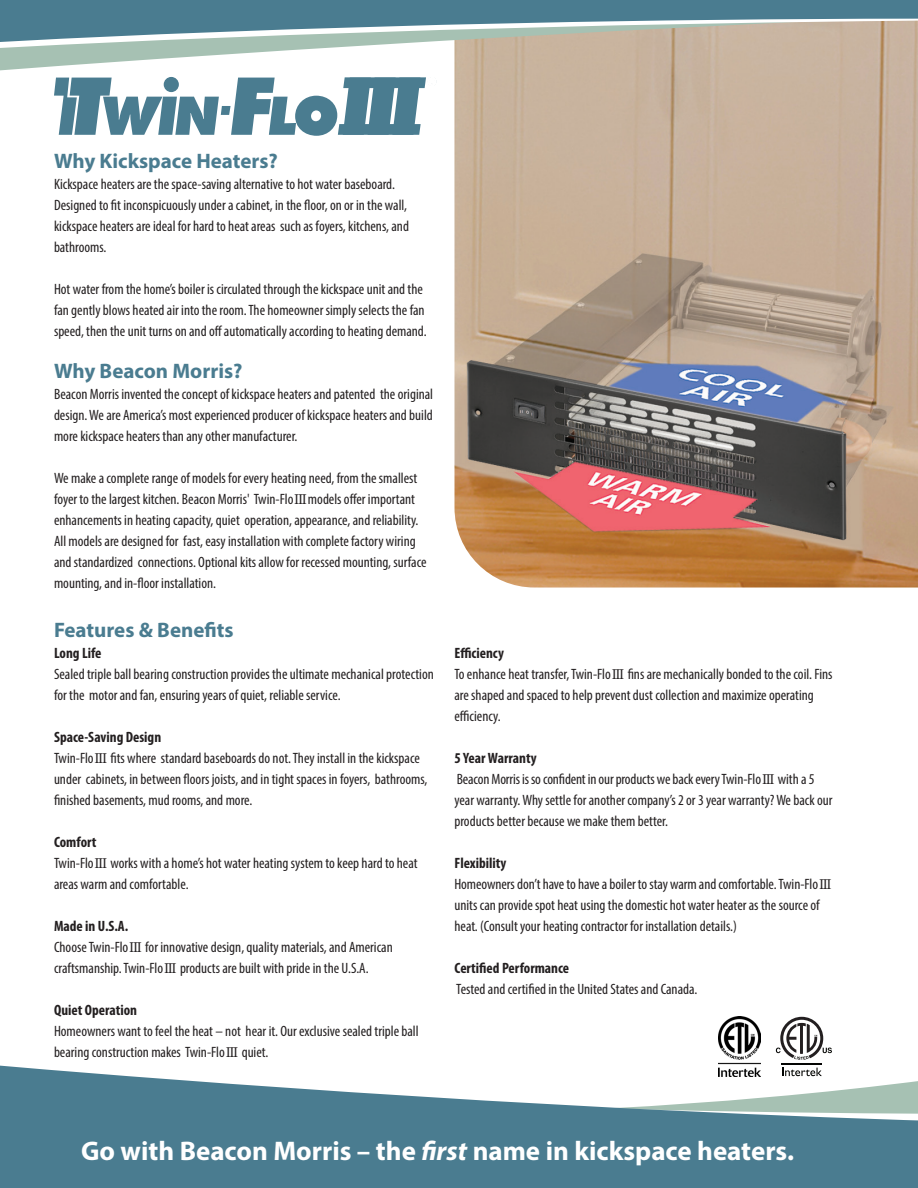
<style>
.page{position:relative;width:918px;height:1188px;background:#fff}
.page>*{position:absolute;margin:0;border:0;box-sizing:border-box;transform-origin:0 0}
.t1{font:700 27px "Myriad Pro";color:#fff}
.t2{font:700 21px "Myriad Pro";color:#4a7c90}
.t3{font:condensed 15px/21px "Myriad Pro";color:#231f20}
.t4{font:700 condensed 15px "Myriad Pro";color:#231f20}
.s1{font-family:"Minion Pro";font-stretch:normal}
.s2{font-style:italic}
</style>
<div class="page">
<img style="left:454px;top:136px;width:464px;height:452px">
<svg style="left:776px;top:1017px;width:56px;height:39px"></svg>
<img style="left:719px;top:1017px;width:42px;height:39px">
<svg style="left:0;top:1062px;width:918px;height:126px;fill:#4a7c90"></svg>
<svg style="left:0;top:0;width:918px;height:136px"></svg>
<p class="t2" style="left:54px;top:147px;width:225px">Why Kickspace Heaters?</p>
<p class="t3" style="left:54px;top:173px;width:356px">Kickspace heaters are the space-saving alternative to hot water baseboard.<br>Designed to fit inconspicuously under a cabinet, in the floor, on or in the wall, kickspace heaters are ideal for hard to heat areas such as foyers, kitchens, and bathrooms.</p>
<p class="t3" style="left:54px;top:278px;width:374px">Hot water from the home’s boiler is circulated through the kickspace unit and the fan gently blows heated air into the room. The homeowner simply selects the fan speed, then the unit turns on and off automatically according to heating demand.</p>
<p class="t2" style="left:54px;top:357px;width:190px">Why Beacon Morris?</p>
<p class="t3" style="left:54px;top:383px;width:381px;text-align:justify">Beacon Morris invented the concept of kickspace heaters and patented the original design. We are America’s most experienced producer of kickspace heaters and build more kickspace heaters than any other manufacturer.</p>
<p class="t3" style="left:54px;top:467px;width:374px">We make a complete range of models for every heating need, from the smallest foyer to the largest kitchen. Beacon Morris' Twin-Flo <span class="s1">III</span> models offer important enhancements in heating capacity, quiet operation, appearance, and reliability.<br>All models are designed for fast, easy installation with complete factory wiring and standardized connections. Optional kits allow for recessed mounting, surface mounting, and in-floor installation.</p>
<p class="t2" style="left:54px;top:616px;width:181px">Features &amp; Benefits</p>
<p class="t4" style="left:54px;top:643px;width:49px">Long Life</p>
<p class="t3" style="left:54px;top:663px;width:381px">Sealed triple ball bearing construction provides the ultimate mechanical protection for the motor and fan, ensuring years of quiet, reliable service.</p>
<p class="t4" style="left:54px;top:727px;width:109px">Space-Saving Design</p>
<p class="t3" style="left:54px;top:747px;width:375px">Twin-Flo <span class="s1">III</span> fits where standard baseboards do not. They install in the kickspace under cabinets, in between floors joists, and in tight spaces in foyers, bathrooms, finished basements, mud rooms, and more.</p>
<p class="t4" style="left:54px;top:832px;width:44px">Comfort</p>
<p class="t3" style="left:54px;top:852px;width:365px">Twin-Flo <span class="s1">III</span> works with a home’s hot water heating system to keep hard to heat areas warm and comfortable.</p>
<p class="t4" style="left:54px;top:916px;width:76px">Made in U.S.A.</p>
<p class="t3" style="left:54px;top:936px;width:340px">Choose Twin-Flo <span class="s1">III</span> for innovative design, quality materials, and American craftsmanship. Twin-Flo <span class="s1">III</span> products are built with pride in the U.S.A.</p>
<p class="t4" style="left:54px;top:1000px;width:85px">Quiet Operation</p>
<p class="t3" style="left:54px;top:1020px;width:366px">Homeowners want to feel the heat – not hear it. Our exclusive sealed triple ball bearing construction makes Twin-Flo <span class="s1">III</span> quiet.</p>
<p class="t4" style="left:454px;top:644px;width:51px">Efficiency</p>
<p class="t3" style="left:454px;top:664px;width:380px">To enhance heat transfer, Twin-Flo <span class="s1">III</span> fins are mechanically bonded to the coil. Fins are shaped and spaced to help prevent dust collection and maximize operating efficiency.</p>
<p class="t4" style="left:454px;top:749px;width:84px">5 Year Warranty</p>
<p class="t3" style="left:454px;top:769px;width:380px">Beacon Morris is so confident in our products we back every Twin-Flo <span class="s1">III</span> with a 5 year warranty. Why settle for another company’s 2 or 3 year warranty? We back our products better because we make them better.</p>
<p class="t4" style="left:454px;top:854px;width:53px">Flexibility</p>
<p class="t3" style="left:454px;top:874px;width:379px">Homeowners don’t have to have a boiler to stay warm and comfortable. Twin-Flo <span class="s1">III </span>units can provide spot heat using the domestic hot water heater as the source of heat. (Consult your heating contractor for installation details.)</p>
<p class="t4" style="left:454px;top:959px;width:116px">Certified Performance</p>
<p class="t3" style="left:456px;top:979px;width:243px">Tested and certified in the United States and Canada.</p>
<p class="t1" style="left:81px;top:1133px;width:715px">Go with Beacon Morris – the <span class="s2">first</span> name in kickspace heaters.</p>
</div>
